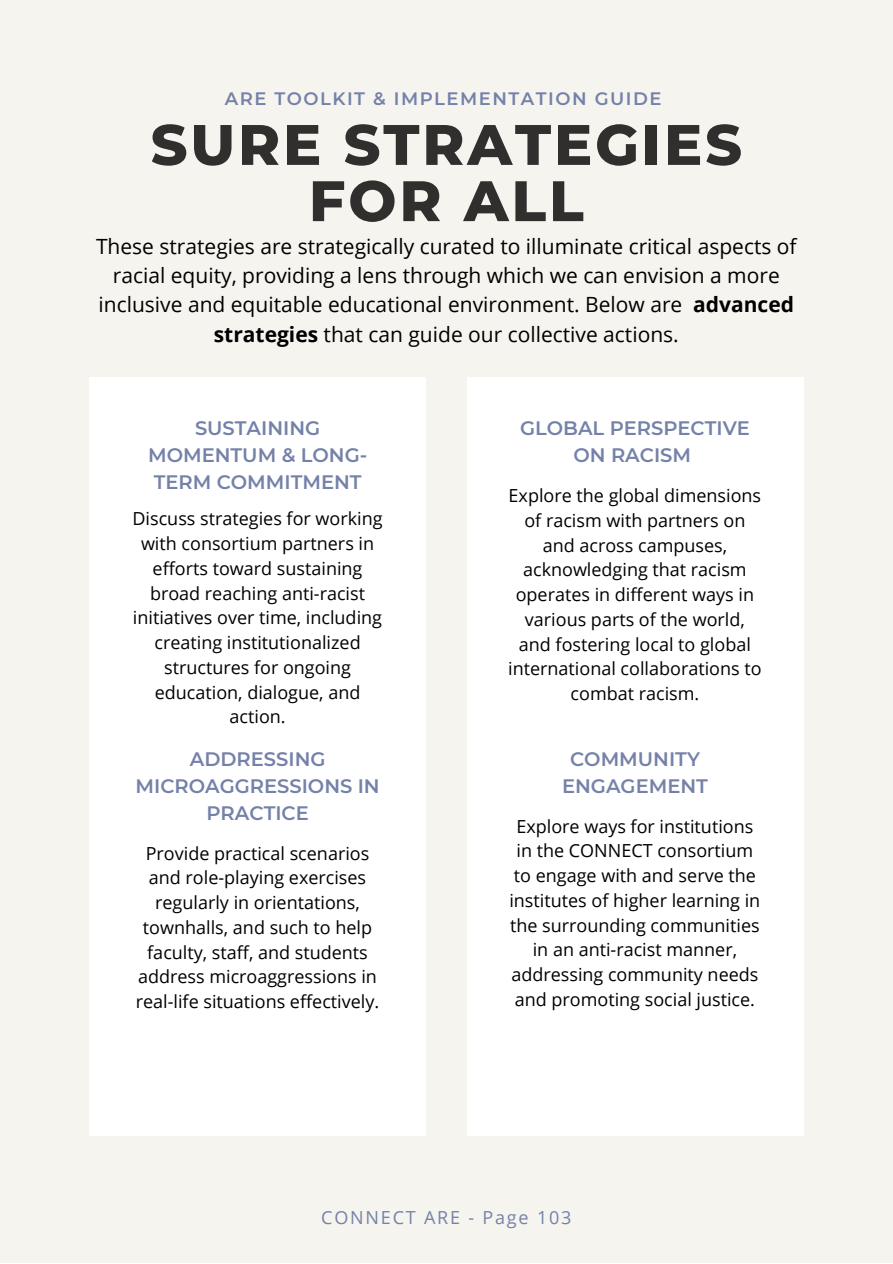
<style>
.page{position:relative;width:893px;height:1264px;background:#fff}
.page>*{position:absolute;margin:0;border:0;box-sizing:border-box;transform-origin:0 0}
.t1{font:800 57px/56.2px "Montserrat";letter-spacing:.05em;color:#010101;text-align:center}
.t2{font:21px/29.2px "Open Sans";color:#000;text-align:center}
.t3{font:600 19.5px/27px "Montserrat";color:#7481a9;text-align:center}
.t4{font:18px/24.8px "Open Sans";color:#000;text-align:center}
.t5{font:600 18px "Montserrat";letter-spacing:.085em;color:#7481a9}
.t6{font:18px "Open Sans";letter-spacing:.1em;color:#7481a9}
.s1{font-weight:700}
</style>
<div class="page">
<div style="left:0;top:0;width:892px;height:1262px;background:#f6f4ef"></div>
<div style="left:89px;top:377px;width:337px;height:758px;background:#fff"></div>
<div style="left:466px;top:377px;width:337px;height:758px;background:#fff"></div>
<p class="t5" style="left:225px;top:87px;width:438px">ARE TOOLKIT &amp; IMPLEMENTATION GUIDE</p>
<h1 class="t1" style="left:151px;top:116px;width:592px">SURE STRATEGIES<br>FOR ALL</h1>
<p class="t2" style="left:96px;top:231px;width:702px">These strategies are strategically curated to illuminate critical aspects of racial equity, providing a lens through which we can envision a more inclusive and equitable educational environment. Below are <span class="s1">advanced strategies</span> that can guide our collective actions.</p>
<p class="t3" style="left:148px;top:415px;width:221px">SUSTAINING<br>MOMENTUM &amp; LONG-<br>TERM COMMITMENT</p>
<p class="t4" style="left:132px;top:506px;width:251px">Discuss strategies for working with consortium partners in efforts toward sustaining broad reaching anti-racist initiatives over time, including creating institutionalized structures for ongoing education, dialogue, and action.</p>
<p class="t3" style="left:135px;top:745px;width:246px">ADDRESSING<br>MICROAGGRESSIONS IN<br>PRACTICE</p>
<p class="t4" style="left:136px;top:840px;width:245px">Provide practical scenarios and role-playing exercises regularly in orientations, townhalls, and such to help faculty, staff, and students address microaggressions in real-life situations effectively.</p>
<p class="t3" style="left:520px;top:415px;width:231px">GLOBAL PERSPECTIVE<br>ON RACISM</p>
<p class="t4" style="left:508px;top:483px;width:255px">Explore the global dimensions of racism with partners on and across campuses, acknowledging that racism operates in different ways in various parts of the world, and fostering local to global international collaborations to combat racism.</p>
<p class="t3" style="left:562px;top:745px;width:147px">COMMUNITY<br>ENGAGEMENT</p>
<p class="t4" style="left:509px;top:813px;width:252px">Explore ways for institutions in the CONNECT consortium to engage with and serve the institutes of higher learning in the surrounding communities in an anti-racist manner, addressing community needs and promoting social justice.</p>
<p class="t6" style="left:321px;top:1204px;width:252px">CONNECT ARE - Page 103</p>
</div>
